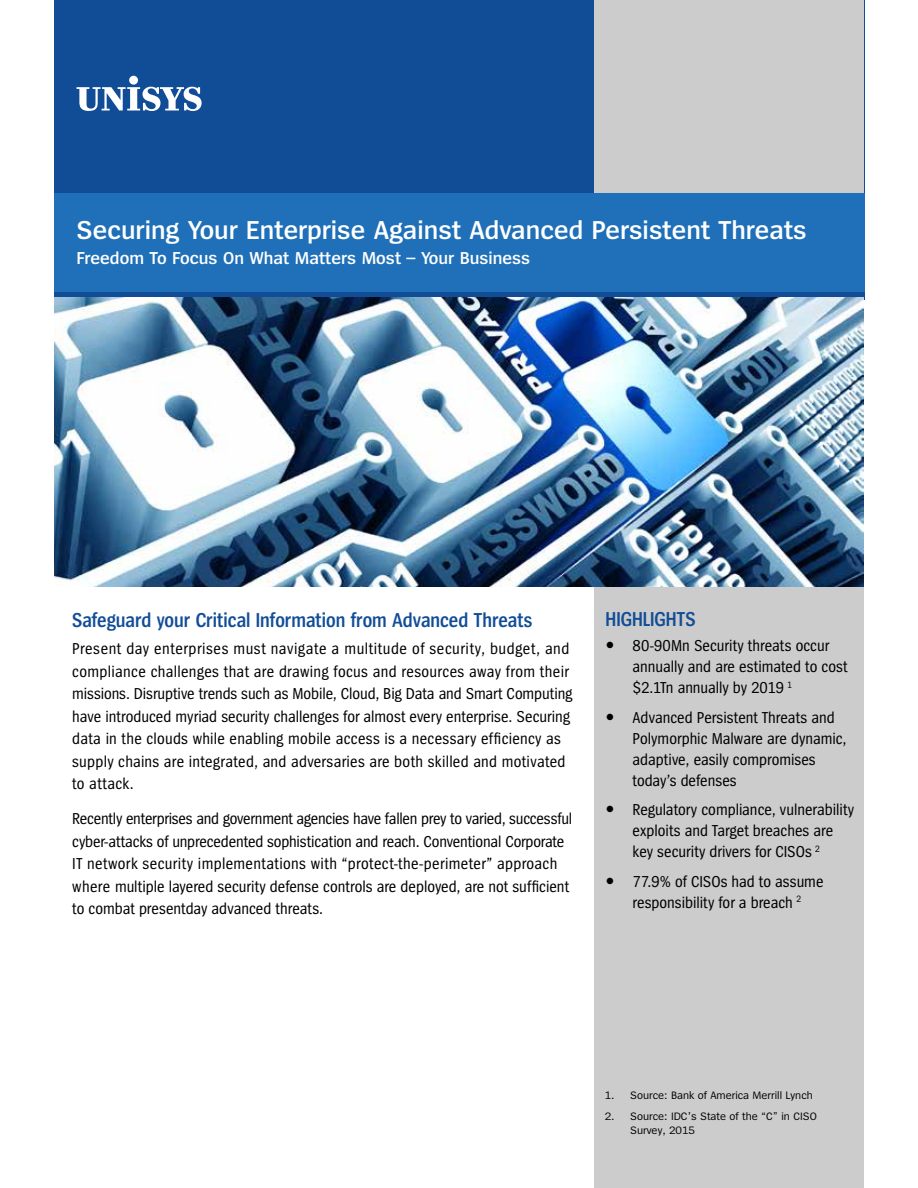
<style>
.page{position:relative;width:918px;height:1188px;background:#fff}
.page>*{position:absolute;margin:0;border:0;box-sizing:border-box;transform-origin:0 0}
.t1{font:600 27px "Spiegel";color:#fff}
.t2{font:600 21px "Spiegel Cd";letter-spacing:-.005em;color:#114d97}
.t3{font:600 18px "Spiegel";color:#fff}
.t4{font:16.5px/22.5px "Spiegel Cd";letter-spacing:.005em;color:#000}
.t5{font:11.25px/14.2px "Spiegel";color:#000}
</style>
<div class="page">
<div style="left:54px;top:0;width:810px;height:193px;background:#114d97"></div>
<div style="left:594px;top:0;width:270px;height:1188px;background:#ccc"></div>
<div style="left:54px;top:193px;width:810px;height:99px;background:#1f70b8"></div>
<svg style="left:54px;top:292px;width:810px;height:6px;background:#22599a"></svg>
<svg style="left:77px;top:87px;width:125px;height:24px"></svg>
<div style="left:129px;top:76px;width:9px;height:9px;background:#fff;border-radius:50%"></div>
<img style="left:54px;top:298px;width:810px;height:289px">
<h1 class="t1" style="left:77px;top:217px;width:732px">Securing Your Enterprise Against Advanced Persistent Threats</h1>
<p class="t3" style="left:77px;top:249px;width:455px">Freedom To Focus On What Matters Most – Your Business</p>
<p class="t2" style="left:72px;top:610px;width:462px">Safeguard your Critical Information from Advanced Threats</p>
<p class="t4" style="left:72px;top:638px;width:502px">Present day enterprises must navigate a multitude of security, budget, and compliance challenges that are drawing focus and resources away from their missions. Disruptive trends such as Mobile, Cloud, Big Data and Smart Computing have introduced myriad security challenges for almost every enterprise. Securing data in the clouds while enabling mobile access is a necessary efficiency as supply chains are integrated, and adversaries are both skilled and motivated to attack.</p>
<p class="t4" style="left:72px;top:808px;width:501px">Recently enterprises and government agencies have fallen prey to varied, successful cyber-attacks of unprecedented sophistication and reach. Conventional Corporate IT network security implementations with “protect-the-perimeter” approach where multiple layered security defense controls are deployed, are not sufficient to combat presentday advanced threats.</p>
<p class="t2" style="left:606px;top:609px;width:91px">HIGHLIGHTS</p>
<p class="t4" style="left:633px;top:636px;width:216px;line-height:21px">80-90Mn Security threats occur annually and are estimated to cost $2.1Tn annually by 2019 <sup>1</sup></p>
<p class="t4" style="left:633px;top:707px;width:215px;line-height:21px">Advanced Persistent Threats and<br>Polymorphic Malware are dynamic, adaptive, easily compromises today’s defenses</p>
<p class="t4" style="left:633px;top:800px;width:223px;line-height:21px">Regulatory compliance, vulnerability exploits and Target breaches are key security drivers for CISOs <sup>2</sup></p>
<p class="t4" style="left:633px;top:872px;width:192px;line-height:21px">77.9% of CISOs had to assume responsibility for a breach <sup>2</sup></p>
<p class="t5" style="left:605px;top:1089px;width:210px">1. Source: Bank of America Merrill Lynch</p>
<p class="t5" style="left:630px;top:1109px;width:188px;text-indent:-26px">2. Source: IDC’s State of the “C” in CISO<br>Survey, 2015</p>
</div>
